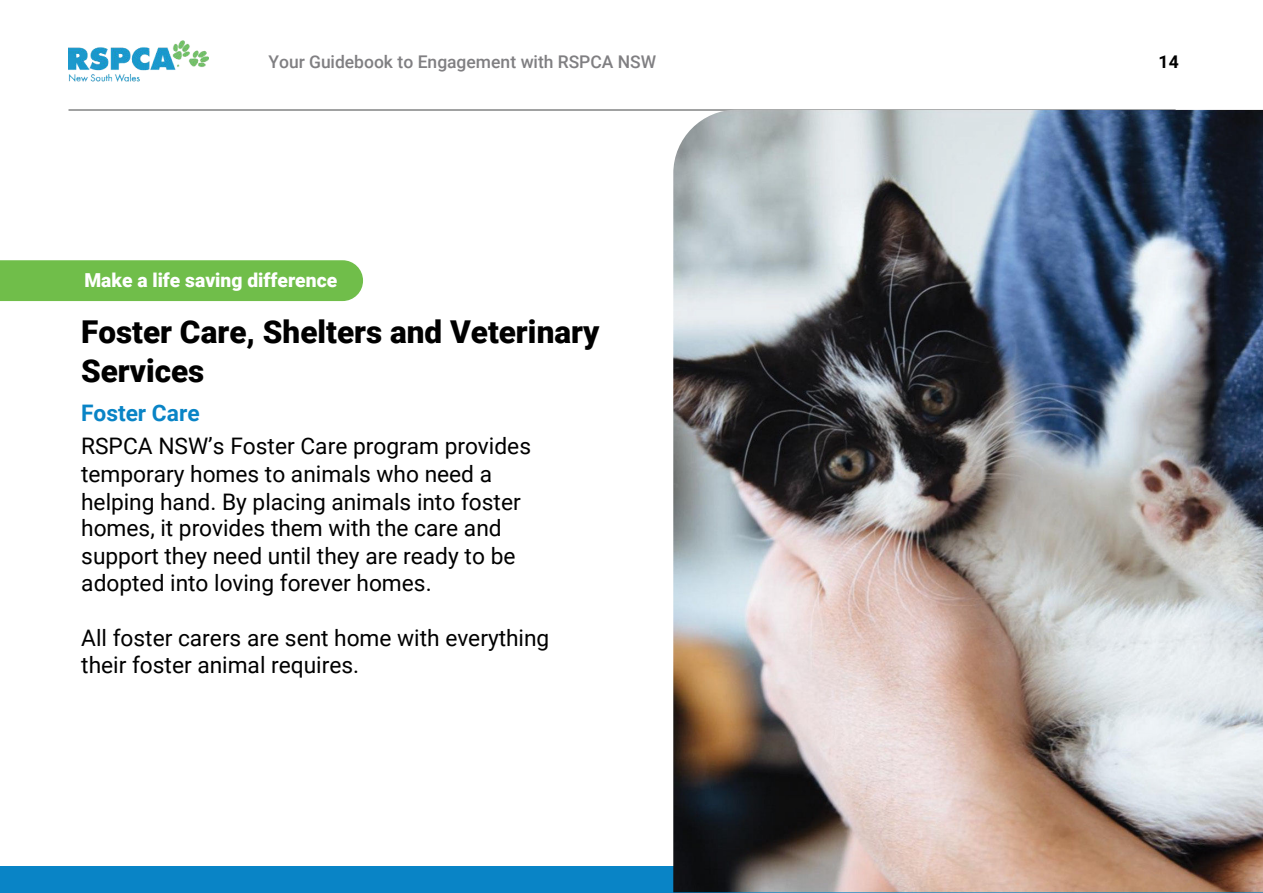
<style>
.page{position:relative;width:1263px;height:893px;background:#fff}
.page>*{position:absolute;margin:0;border:0;box-sizing:border-box;transform-origin:0 0}
.t1{font:900 31.5px/38.7px "Roboto";color:#000}
.t2{font:22.8px/27.9px "Roboto";color:#000}
.t3{font:700 22.8px "Roboto";color:#0984c6}
.t4{font:900 19.2px "Roboto";color:#fff}
.t5{font:500 17.55px "Roboto";letter-spacing:-.005em;color:#807f82}
.t6{font:700 17.55px "Roboto";color:#000}
</style>
<div class="page">
<div style="left:0;top:260px;width:363px;height:41px;background:#70be4a"></div>
<img style="left:68px;top:41px;width:140px;height:41px">
<hr style="left:68px;top:109px;width:1107px;height:2px;background:#595a5a">
<div style="left:0;top:866px;width:1263px;height:27px;background:#0984c6"></div>
<img style="left:673px;top:110px;width:590px;height:782px">
<p class="t5" style="left:269px;top:55px;width:389px">Your Guidebook to Engagement with RSPCA NSW</p>
<p class="t6" style="left:1158px;top:55px;width:22px">14</p>
<p class="t4" style="left:84px;top:272px;width:254px">Make a life saving difference</p>
<h1 class="t1" style="left:81px;top:315px;width:520px">Foster Care, Shelters and Veterinary<br>Services</h1>
<p class="t3" style="left:81px;top:404px;width:120px">Foster Care</p>
<p class="t2" style="left:81px;top:433px;width:451px">RSPCA NSW’s Foster Care program provides temporary homes to animals who need a helping hand. By placing animals into foster</p>
<p class="t2" style="left:81px;top:516px;width:436px;line-height:27.3px">homes, it provides them with the care and support they need until they are ready to be adopted into loving forever homes.</p>
<p class="t2" style="left:81px;top:627px;width:470px;line-height:26.1px">All foster carers are sent home with everything their foster animal requires.</p>
</div>
